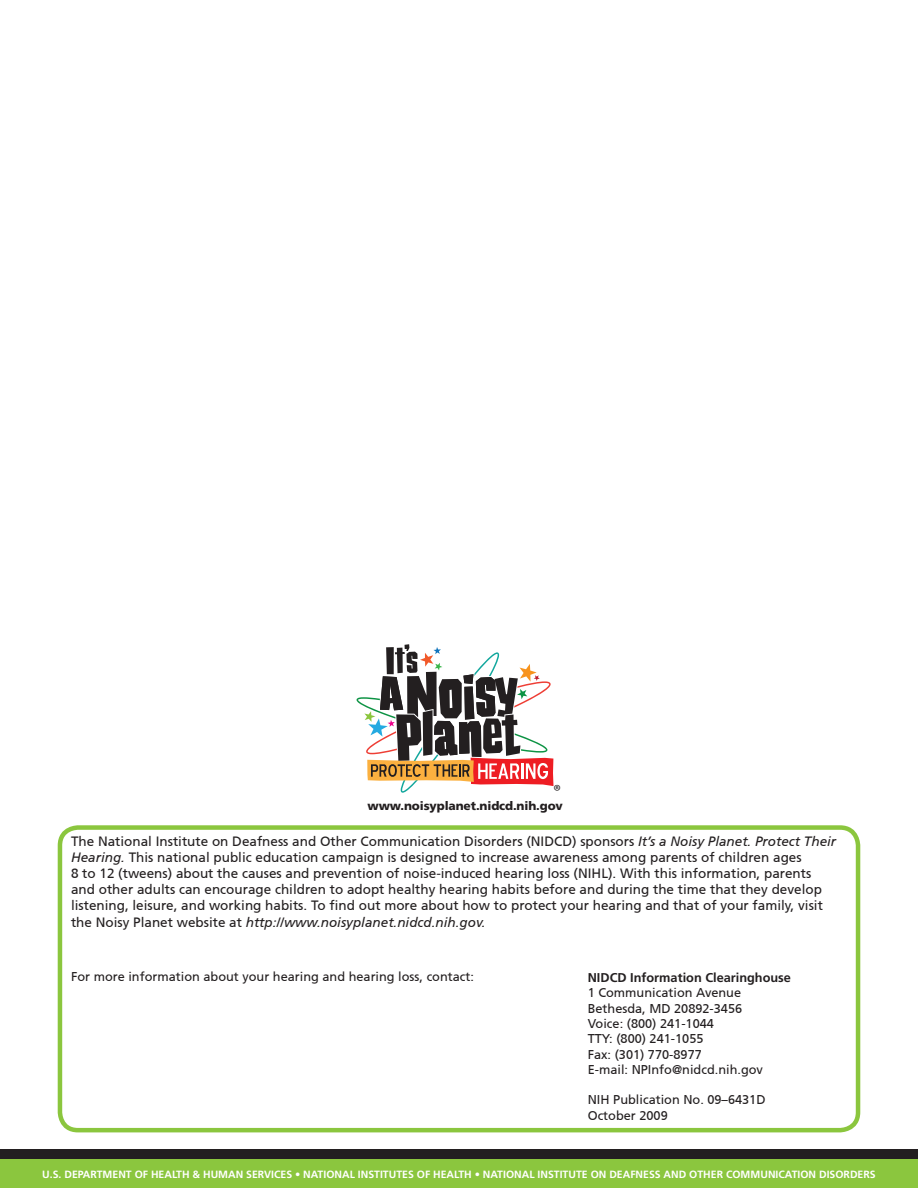
<style>
.page{position:relative;width:918px;height:1188px;background:#fff}
.page>*{position:absolute;margin:0;border:0;box-sizing:border-box;transform-origin:0 0}
.t1{font:17.85px "Myriad Pro";color:#231f20}
.t2{font:13.5px/16.2px "Frutiger CE";color:#231f20}
.t3{font:12.75px/15.3px "Frutiger CE";color:#231f20}
.t4{font:900 12px "Frutiger LT Com";letter-spacing:-.01em;color:#231f20}
.t5{font:700 10.5px "Frutiger LT Std";color:#fff}
.s1{font-style:italic}
.s2{font-family:"Frutiger";font-weight:700}
</style>
<div class="page">
<div style="left:0;top:1149px;width:918px;height:29px;background:#231f20"></div>
<div style="left:0;top:1159px;width:918px;height:29px;background:#8bc63e"></div>
<svg style="left:357px;top:644px;width:196px;height:149px"></svg>
<div style="left:58px;top:825px;width:802px;height:307px;border:4px solid #8bc63e;border-radius:18px"></div>
<h1 class="t1" style="left:553px;top:780px;width:9px">®</h1>
<p class="t4" style="left:368px;top:799px;width:197px">www.noisyplanet.nidcd.nih.gov</p>
<p class="t2" style="left:71px;top:833px;width:767px">The National Institute on Deafness and Other Communication Disorders (NIDCD) sponsors <span class="s1">It’s a Noisy Planet. Protect Their Hearing.</span> This national public education campaign is designed to increase awareness among parents of children ages<br>8 to 12 (tweens) about the causes and prevention of noise-induced hearing loss (NIHL). With this information, parents and other adults can encourage children to adopt healthy hearing habits before and during the time that they develop listening, leisure, and working habits. To find out more about how to protect your hearing and that of your family, visit the Noisy Planet website at <span class="s1">http://www.noisyplanet.nidcd.nih.gov.</span></p>
<p class="t3" style="left:71px;top:969px;width:405px">For more information about your hearing and hearing loss, contact:</p>
<p class="t3" style="left:588px;top:970px;width:205px"><span class="s2">NIDCD Information Clearinghouse<br></span>1 Communication Avenue<br>Bethesda, MD 20892-3456<br>Voice: (800) 241-1044<br>TTY: (800) 241-1055<br>Fax: (301) 770-8977</p>
<p class="t3" style="left:588px;top:1062px;width:177px">E-mail: NPInfo@nidcd.nih.gov</p>
<p class="t3" style="left:588px;top:1092px;width:179px">NIH Publication No. 09–6431D<br>October 2009</p>
<p class="t5" style="left:42px;top:1168px;width:835px">U.S. DEPARTMENT OF HEALTH &amp; HUMAN SERVICES • NATIONAL INSTITUTES OF HEALTH • NATIONAL INSTITUTE ON DEAFNESS AND OTHER COMMUNICATION DISORDERS</p>
</div>
